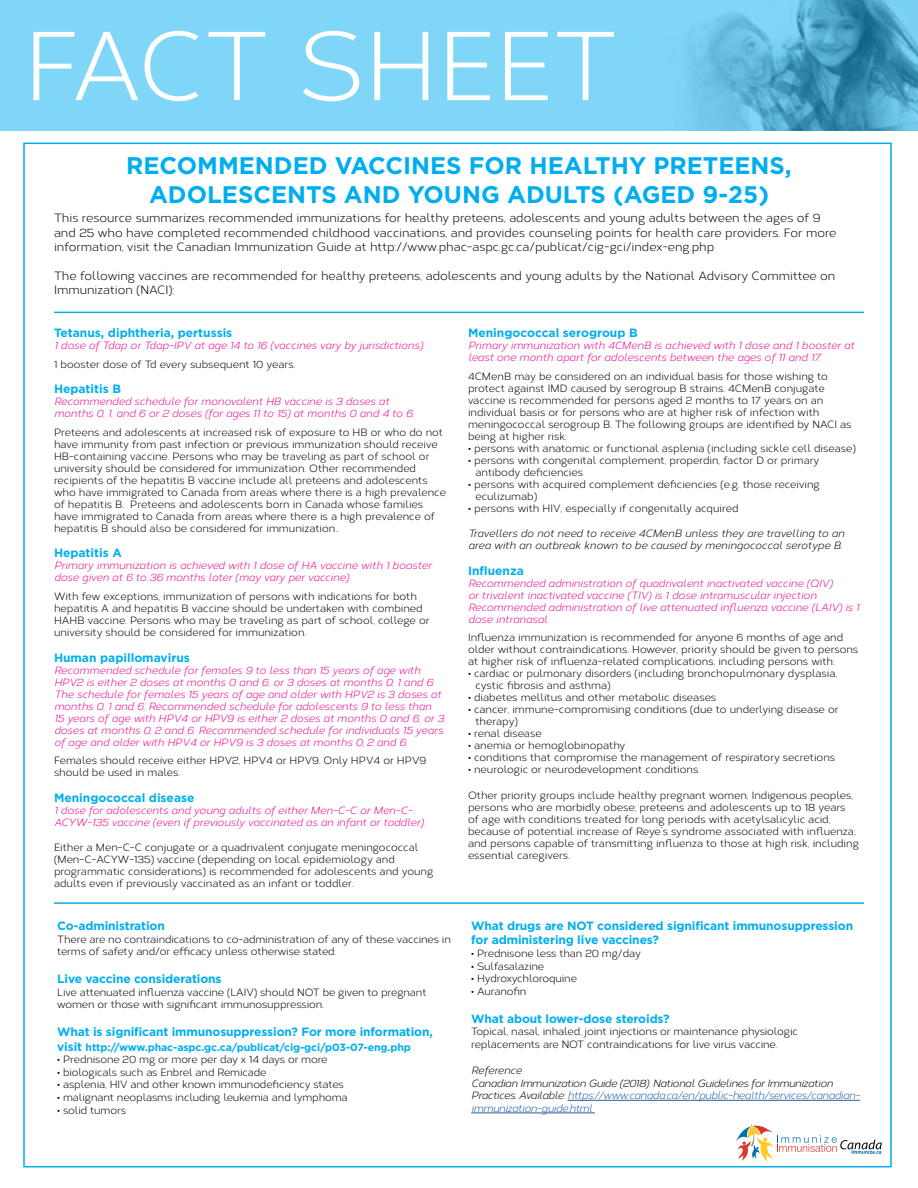
<style>
.page{position:relative;width:918px;height:1188px;background:#fff}
.page>*{position:absolute;margin:0;border:0;box-sizing:border-box;transform-origin:0 0}
.t1{font:97.5px "Corbert";color:#fff}
.t2{font:700 24px/28.8px "Gotham";color:#00aeef;text-align:center}
.t3{font:12px/14.4px "Corbert";color:#000}
.t4{font:700 12px/14.4px "Gotham";letter-spacing:-.01em;color:#00aeef}
.t5{font:10.5px/12px "Corbert";color:#000}
.t6{font:italic 10.5px/12px "Corbert";color:#ec008c}
.t7{font:italic 10.5px/12.6px "Corbert";letter-spacing:-.03em;color:#000}
.t8{font:italic 10.5px/12px "Corbert";color:#000}
.t9{font:700 10.5px "Gotham";letter-spacing:-.01em;color:#00aeef}
.s1{font-size:12px}
.s2{color:#215e9e}
</style>
<div class="page">
<svg style="left:0;top:0;width:918px;height:131px;background:#75cbec"></svg>
<hr style="left:54px;top:312px;width:810px;height:1px;background:#00aeef">
<hr style="left:54px;top:902px;width:810px;height:2px;background:#00aeef">
<hr style="left:568px;top:1100px;width:292px;height:1px;background:#215e9e">
<hr style="left:471px;top:1113px;width:124px;height:1px;background:#215e9e">
<svg style="left:736px;top:1124px;width:146px;height:38px"></svg>
<h1 class="t1" style="left:24px;top:-4px;width:596px">FACT SHEET</h1>
<h2 class="t2" style="left:126px;top:151px;width:667px">RECOMMENDED VACCINES FOR HEALTHY PRETEENS,<br>ADOLESCENTS AND YOUNG ADULTS (AGED 9-25)</h2>
<p class="t3" style="left:54px;top:210px;width:784px">This resource summarizes recommended immunizations for healthy preteens, adolescents and young adults between the ages of 9 and 25 who have completed recommended childhood vaccinations, and provides counseling points for health care providers. For more information, visit the Canadian Immunization Guide at http://www.phac-aspc.gc.ca/publicat/cig-gci/index-eng.php</p>
<p class="t3" style="left:54px;top:268px;width:783px">The following vaccines are recommended for healthy preteens, adolescents and young adults by the National Advisory Committee on<br>Immunization (NACI):</p>
<p class="t4" style="left:54px;top:325px;width:180px">Tetanus, diphtheria, pertussis</p>
<p class="t6" style="left:54px;top:339px;width:372px">1 dose of Tdap or Tdap-IPV at age 14 to 16 (vaccines vary by jurisdictions).</p>
<p class="t5" style="left:54px;top:357px;width:243px">1 booster dose of Td every subsequent 10 years.</p>
<p class="t4" style="left:54px;top:382px;width:69px">Hepatitis B</p>
<p class="t6" style="left:54px;top:395px;width:362px">Recommended schedule for monovalent HB vaccine is 3 doses at months 0, 1, and 6 or 2 doses (for ages 11 to 15) at months 0 and 4 to 6.</p>
<p class="t5" style="left:54px;top:426px;width:394px">Preteens and adolescents at increased risk of exposure to HB or who do not have immunity from past infection or previous immunization should receive HB-containing vaccine. Persons who may be traveling as part of school or university should be considered for immunization. Other recommended recipients of the hepatitis B vaccine include all preteens and adolescents who have immigrated to Canada from areas where there is a high prevalence of hepatitis B. Preteens and adolescents born in Canada whose families have immigrated to Canada from areas where there is a high prevalence of hepatitis B should also be considered for immunization..</p>
<p class="t4" style="left:54px;top:546px;width:69px">Hepatitis A</p>
<p class="t6" style="left:54px;top:559px;width:379px">Primary immunization is achieved with 1 dose of HA vaccine with 1 booster dose given at 6 to 36 months later (may vary per vaccine).</p>
<p class="t5" style="left:54px;top:590px;width:377px">With few exceptions, immunization of persons with indications for both hepatitis A and hepatitis B vaccine should be undertaken with combined HAHB vaccine. Persons who may be traveling as part of school, college or university should be considered for immunization.</p>
<p class="t4" style="left:54px;top:650px;width:137px">Human papillomavirus</p>
<p class="t6" style="left:54px;top:663px;width:392px">Recommended schedule for females 9 to less than 15 years of age with HPV2 is either 2 doses at months 0 and 6, or 3 doses at months 0, 1 and 6.<br>The schedule for females 15 years of age and older with HPV2 is 3 doses at months 0, 1 and 6. Recommended schedule for adolescents 9 to less than<br>15 years of age with HPV4 or HPV9 is either 2 doses at months 0 and 6, or 3 doses at months 0, 2 and 6. Recommended schedule for individuals 15 years of age and older with HPV4 or HPV9 is 3 doses at months 0, 2 and 6.</p>
<p class="t5" style="left:54px;top:754px;width:374px">Females should receive either HPV2, HPV4 or HPV9. Only HPV4 or HPV9 should be used in males.</p>
<p class="t4" style="left:54px;top:790px;width:142px">Meningococcal disease</p>
<p class="t6" style="left:54px;top:804px;width:373px">1 dose for adolescents and young adults of either Men-C-C or Men-C-<br>ACYW-135 vaccine (even if previously vaccinated as an infant or toddler).</p>
<p class="t5" style="left:54px;top:841px;width:381px">Either a Men-C-C conjugate or a quadrivalent conjugate meningococcal (Men-C-ACYW-135) vaccine (depending on local epidemiology and programmatic considerations) is recommended for adolescents and young adults even if previously vaccinated as an infant or toddler.</p>
<p class="t4" style="left:57px;top:919px;width:109px">Co-administration</p>
<p class="t5" style="left:57px;top:932px;width:395px;line-height:12.6px">There are no contraindications to co-administration of any of these vaccines in terms of safety and/or efficacy unless otherwise stated.</p>
<p class="t4" style="left:57px;top:972px;width:166px">Live vaccine considerations</p>
<p class="t5" style="left:57px;top:985px;width:371px;line-height:12.6px">Live attenuated influenza vaccine (LAIV) should NOT be given to pregnant women or those with significant immunosuppression.</p>
<p class="t4" style="left:57px;top:1025px;width:377px">What is significant immunosuppression? For more information,</p>
<p class="t9" style="left:57px;top:1040px;width:355px"><span class="s1">visit</span> http://www.phac-aspc.gc.ca/publicat/cig-gci/p03-07-eng.php</p>
<p class="t5" style="left:57px;top:1053px;width:272px">• Prednisone 20 mg or more per day x 14 days or more</p>
<p class="t5" style="left:57px;top:1066px;width:211px">• biologicals such as Enbrel and Remicade</p>
<p class="t5" style="left:57px;top:1078px;width:288px">• asplenia, HIV and other known immunodeficiency states</p>
<p class="t5" style="left:57px;top:1091px;width:292px">• malignant neoplasms including leukemia and lymphoma</p>
<p class="t5" style="left:57px;top:1103px;width:70px">• solid tumors</p>
<p class="t4" style="left:468px;top:325px;width:171px">Meningococcal serogroup B</p>
<p class="t6" style="left:468px;top:339px;width:388px">Primary immunization with 4CMenB is achieved with 1 dose and 1 booster at least one month apart for adolescents between the ages of 11 and 17.</p>
<p class="t5" style="left:468px;top:369px;width:385px">4CMenB may be considered on an individual basis for those wishing to protect against IMD caused by serogroup B strains. 4CMenB conjugate vaccine is recommended for persons aged 2 months to 17 years on an individual basis or for persons who are at higher risk of infection with meningococcal serogroup B. The following groups are identified by NACI as being at higher risk:</p>
<p class="t5" style="left:468px;top:441px;width:389px">• persons with anatomic or functional asplenia (including sickle cell disease)</p>
<p class="t5" style="left:475px;top:453px;width:345px;text-indent:-7px">• persons with congenital complement, properdin, factor D or primary antibody deficiencies</p>
<p class="t5" style="left:475px;top:477px;width:346px;text-indent:-7px">• persons with acquired complement deficiencies (e.g. those receiving eculizumab)</p>
<p class="t5" style="left:468px;top:501px;width:272px">• persons with HIV, especially if congenitally acquired</p>
<p class="t8" style="left:468px;top:527px;width:378px">Travellers do not need to receive 4CMenB unless they are travelling to an area with an outbreak known to be caused by meningococcal serotype B.</p>
<p class="t4" style="left:468px;top:563px;width:57px">Influenza</p>
<p class="t6" style="left:468px;top:576px;width:393px">Recommended administration of quadrivalent inactivated vaccine (QIV)<br>or trivalent inactivated vaccine (TIV) is 1 dose intramuscular injection.<br>Recommended administration of live attenuated influenza vaccine (LAIV) is 1 dose intranasal.</p>
<p class="t5" style="left:468px;top:631px;width:392px">Influenza immunization is recommended for anyone 6 months of age and older without contraindications. However, priority should be given to persons at higher risk of influenza-related complications, including persons with:</p>
<p class="t5" style="left:475px;top:667px;width:363px;text-indent:-7px">• cardiac or pulmonary disorders (including bronchopulmonary dysplasia, cystic fibrosis and asthma)</p>
<p class="t5" style="left:468px;top:691px;width:250px">• diabetes mellitus and other metabolic diseases</p>
<p class="t5" style="left:475px;top:703px;width:365px;text-indent:-7px">• cancer, immune-compromising conditions (due to underlying disease or therapy)</p>
<p class="t5" style="left:468px;top:727px;width:75px">• renal disease</p>
<p class="t5" style="left:468px;top:739px;width:159px">• anemia or hemoglobinopathy</p>
<p class="t5" style="left:468px;top:751px;width:369px">• conditions that compromise the management of respiratory secretions</p>
<p class="t5" style="left:468px;top:763px;width:232px">• neurologic or neurodevelopment conditions</p>
<p class="t5" style="left:468px;top:789px;width:392px">Other priority groups include healthy pregnant women, Indigenous peoples, persons who are morbidly obese; preteens and adolescents up to 18 years<br>of age with conditions treated for long periods with acetylsalicylic acid, because of potential increase of Reye’s syndrome associated with influenza; and persons capable of transmitting influenza to those at high risk, including essential caregivers.</p>
<p class="t4" style="left:471px;top:919px;width:383px">What drugs are NOT considered significant immunosuppression for administering live vaccines?</p>
<p class="t5" style="left:471px;top:947px;width:171px">• Prednisone less than 20 mg/day</p>
<p class="t5" style="left:471px;top:959px;width:75px">• Sulfasalazine</p>
<p class="t5" style="left:471px;top:972px;width:107px">• Hydroxychloroquine</p>
<p class="t5" style="left:471px;top:985px;width:57px">• Auranofin</p>
<p class="t4" style="left:471px;top:1011px;width:200px">What about lower-dose steroids?</p>
<p class="t5" style="left:471px;top:1025px;width:328px;line-height:12.6px">Topical, nasal, inhaled, joint injections or maintenance physiologic replacements are NOT contraindications for live virus vaccine.</p>
<p class="t7" style="left:471px;top:1064px;width:391px">Reference<br>Canadian Immunization Guide (2018). National Guidelines for Immunization Practices. Available: <span class="s2">https://www.canada.ca/en/public-health/services/canadian&shy;immunization-guide.html</span></p>
</div>
